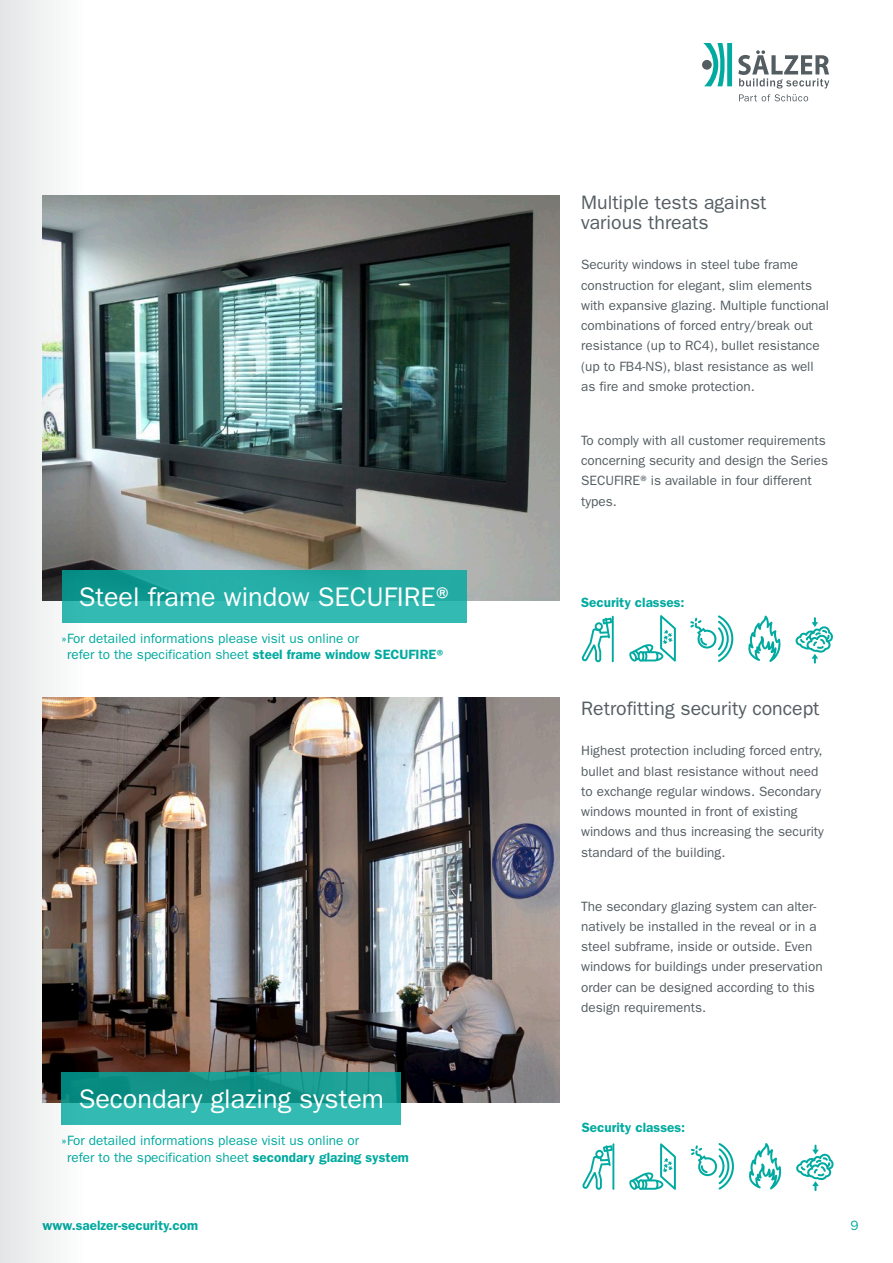
<style>
.page{position:relative;width:893px;height:1263px;background:#fff}
.page>*{position:absolute;margin:0;border:0;box-sizing:border-box;transform-origin:0 0}
.t1{font:27px "ITC Franklin Gothic Std";color:#fff}
.t2{font:19.5px/20.2px "ITC Franklin Gothic Std";color:#545d61}
.t3{font:13.5px/20.2px "ITC Franklin Gothic Std";color:#545d61}
.t4{font:13.5px/16.5px "ITC Franklin Gothic Std";color:#00aaa0}
.t5{font:600 13.5px "ITC Franklin Gothic Std";color:#00aaa0}
.s1{font-weight:600}
</style>
<div class="page">
<svg style="left:703px;top:43px;width:29px;height:43px"></svg>
<div style="left:702px;top:60px;width:10px;height:10px;background:#545d61;border-radius:50%"></div>
<svg style="left:738px;top:50px;width:91px;height:51px"></svg>
<img style="left:85px;top:698px;width:475px;height:405px">
<img style="left:85px;top:195px;width:475px;height:405px">
<svg style="left:85px;top:570px;width:381px;height:53px;background:#27afa7"></svg>
<svg style="left:85px;top:1073px;width:316px;height:52px;background:#20a59c"></svg>
<hr style="left:612px;top:616px;width:2px;height:46px;background:#00aaa0">
<svg style="left:581px;top:618px;width:31px;height:44px"></svg>
<hr style="left:612px;top:1143px;width:2px;height:47px;background:#00aaa0">
<svg style="left:582px;top:1145px;width:31px;height:45px"></svg>
<svg style="left:690px;top:615px;width:43px;height:47px"></svg>
<svg style="left:691px;top:1143px;width:43px;height:46px"></svg>
<svg style="left:748px;top:615px;width:33px;height:47px"></svg>
<svg style="left:749px;top:1143px;width:33px;height:46px"></svg>
<svg style="left:795px;top:617px;width:38px;height:47px"></svg>
<svg style="left:796px;top:1145px;width:38px;height:46px"></svg>
<svg style="left:629px;top:615px;width:47px;height:47px"></svg>
<svg style="left:629px;top:1143px;width:47px;height:47px"></svg>
<svg style="left:0;top:0;width:85px;height:1263px;fill:#e9eaeb"></svg>
<h2 class="t2" style="left:581px;top:192px;width:187px">Multiple tests against various threats</h2>
<p class="t3" style="left:581px;top:255px;width:249px">Security windows in steel tube frame construction for elegant, slim elements with expansive glazing. Multiple functional combinations of forced entry/break out resistance (up to RC4), bullet resistance (up to FB4-NS), blast resistance as well as fire and smoke protection.</p>
<h1 class="t1" style="left:79px;top:581px;width:379px">Steel frame window SECUFIRE®</h1>
<p class="t4" style="left:67px;top:630px;width:381px;text-indent:-5px">»For detailed informations please visit us online or<br>refer to the specification sheet <span class="s1">steel frame window SECUFIRE®</span></p>
<h1 class="t1" style="left:79px;top:1083px;width:307px">Secondary glazing system</h1>
<p class="t4" style="left:67px;top:1132px;width:343px;text-indent:-5px">»For detailed informations please visit us online or<br>refer to the specification sheet <span class="s1">secondary glazing system</span></p>
<p class="t3" style="left:581px;top:430px;width:248px">To comply with all customer requirements concerning security and design the Series SECUFIRE® is available in four different types.</p>
<p class="t5" style="left:581px;top:595px;width:105px">Security classes:</p>
<h2 class="t2" style="left:581px;top:698px;width:240px">Retrofitting security concept</h2>
<p class="t3" style="left:581px;top:741px;width:244px">Highest protection including forced entry, bullet and blast resistance without need to exchange regular windows. Secondary windows mounted in front of existing windows and thus increasing the security standard of the building.</p>
<p class="t3" style="left:581px;top:896px;width:243px">The secondary glazing system can alter&shy;natively be installed in the reveal or in a steel subframe, inside or outside. Even windows for buildings under preservation order can be designed according to this design requirements.</p>
<p class="t5" style="left:582px;top:1119px;width:105px">Security classes:</p>
<p class="t5" style="left:43px;top:1217px;width:157px">www.saelzer-security.com</p>
<p class="t4" style="left:850px;top:1217px;width:10px">9</p>
</div>
